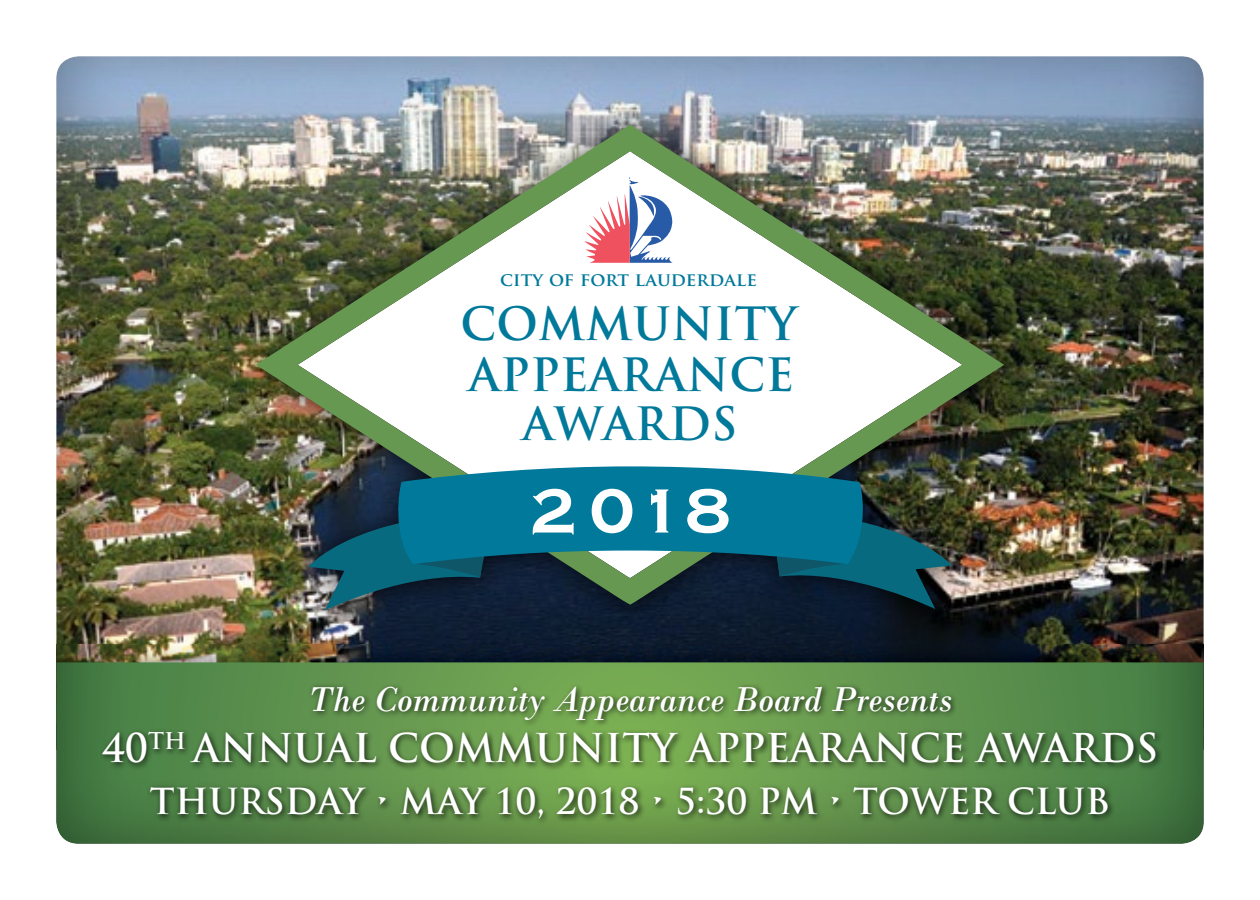
<style>
.page{position:relative;width:1260px;height:900px;background:#fff}
.page>*{position:absolute;margin:0;border:0;box-sizing:border-box;transform-origin:0 0}
.t1{font:700 64.5px "Copperplate Gothic";color:#fff}
.t2{font:700 44.75px/50px "Trajan Pro";letter-spacing:.01em;color:#01799b;text-align:center}
.t3{font:700 38.75px "Trajan Pro";color:#fff}
.t4{font:italic 36.25px "Bodoni";color:#fff}
.t5{font:700 35px "Trajan Pro";color:#fff}
.t6{font:700 18.25px "Trajan Pro";letter-spacing:.01em;color:#01799b}
</style>
<div class="page">
<div style="left:55px;top:52px;width:1150px;height:793px;background:#000;opacity:.39"></div>
<div style="left:236px;top:103px;width:791px;height:531px;background:#000;opacity:.75"></div>
<img style="left:256px;top:125px;width:748px;height:480px">
<svg style="left:308px;top:521px;width:180px;height:89px;background:#1b4a5c"></svg>
<svg style="left:772px;top:519px;width:180px;height:90px;background:#14414e"></svg>
<svg style="left:392px;top:466px;width:478px;height:98px;background:#107993"></svg>
<svg style="left:584px;top:177px;width:89px;height:87px"></svg>
<div style="left:99px;top:682px;width:1063px;height:143px;background:#000;opacity:.75"></div>
<p class="t6" style="left:500px;top:268px;width:258px">city of fort lauderdale</p>
<p class="t2" style="left:460px;top:300px;width:338px">COMMUNITY<br>APPEARANCE<br>AWARDS</p>
<h1 class="t1" style="left:530px;top:475px;width:202px">2 018</h1>
<p class="t4" style="left:308px;top:677px;width:646px">The Community Appearance Board Presents</p>
<p class="t3" style="left:102px;top:724px;width:1058px">40<sup>TH</sup> ANNUAL COMMUNITY APPEARANCE AWARDS</p>
<p class="t5" style="left:150px;top:779px;width:962px">THURSDAY • MAY 10, 2018 • 5:30 PM • TOWER CLUB</p>
</div>
